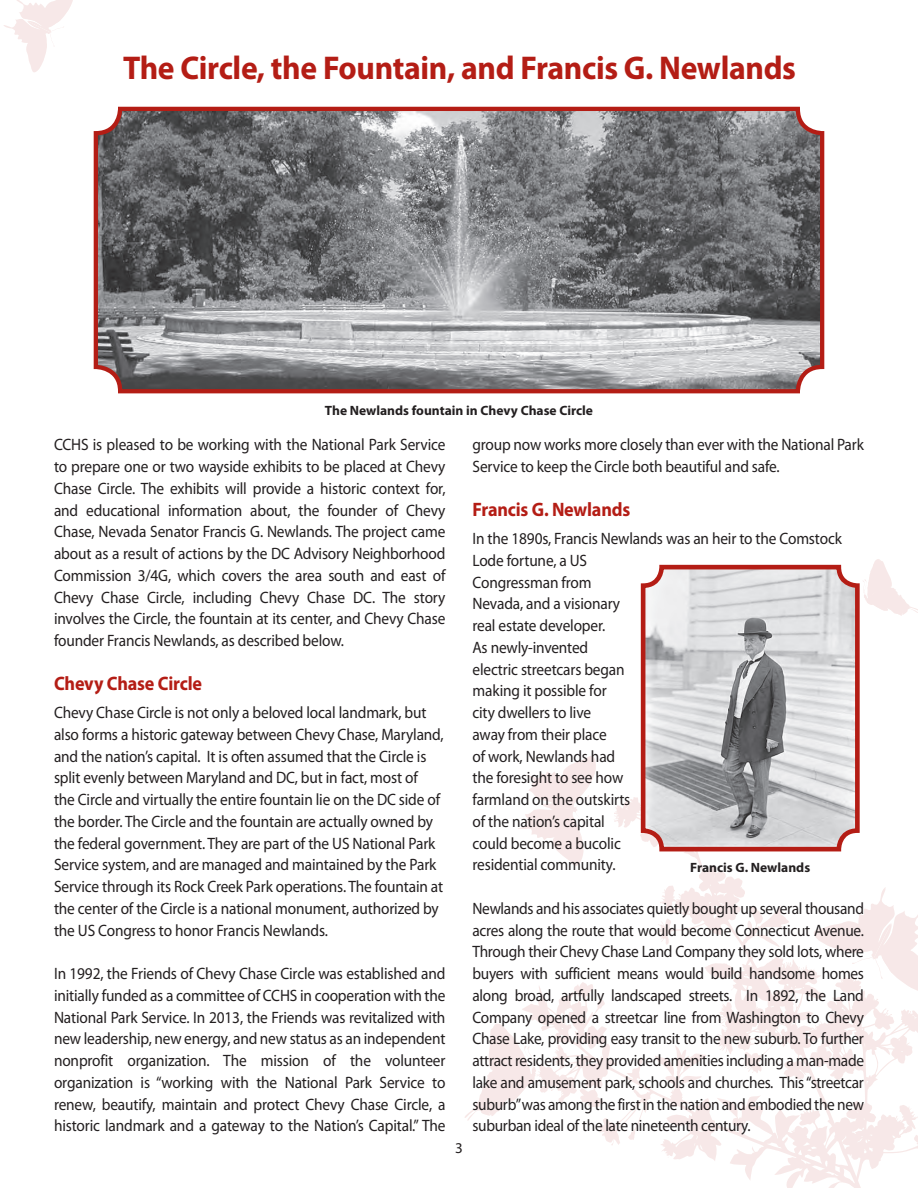
<style>
.page{position:relative;width:918px;height:1188px;background:#fff}
.page>*{position:absolute;margin:0;border:0;box-sizing:border-box;transform-origin:0 0}
.t1{font:700 33px "Myriad Pro";letter-spacing:-.01em;color:#b41d15;scale:.96 1}
.t2{font:700 19.5px "Myriad Pro";letter-spacing:-.01em;color:#b41d15;scale:.93 1}
.t3{font:16.5px/21.8px "Myriad Pro";letter-spacing:-.01em;color:#231f20;text-align:justify;scale:.93 1}
.t4{font:15px "Myriad Pro";color:#231f20}
.t5{font:700 13.5px "Myriad Pro";color:#231f20}
</style>
<div class="page">
<svg style="left:614px;top:744px;width:228px;height:237px"></svg>
<svg style="left:522px;top:981px;width:282px;height:207px"></svg>
<svg style="left:465px;top:1023px;width:81px;height:98px"></svg>
<svg style="left:518px;top:756px;width:78px;height:110px"></svg>
<svg style="left:804px;top:887px;width:114px;height:301px"></svg>
<svg style="left:863px;top:559px;width:55px;height:57px"></svg>
<svg style="left:4px;top:0;width:69px;height:72px"></svg>
<img style="left:99px;top:112px;width:720px;height:276px">
<div style="left:94px;top:107px;width:730px;height:286px;border:4px solid #b41d15;border-radius:24px"></div>
<img style="left:643px;top:571px;width:211px;height:278px">
<div style="left:641px;top:565px;width:219px;height:286px;border:5px solid #b41d15;border-radius:19px"></div>
<p class="t1" style="left:123px;top:46px;width:703px">The Circle, the Fountain, and Francis G. Newlands</p>
<p class="t5" style="left:325px;top:402px;width:270px">The Newlands fountain in Chevy Chase Circle</p>
<p class="t3" style="left:54px;top:434px;width:423px">CCHS is pleased to be working with the National Park Service to prepare one or two wayside exhibits to be placed at Chevy Chase Circle. The exhibits will provide a historic context for, and educational information about, the founder of Chevy Chase, Nevada Senator Francis G. Newlands. The project came about as a result of actions by the DC Advisory Neighborhood Commission 3/4G, which covers the area south and east of Chevy Chase Circle, including Chevy Chase DC. The story involves the Circle, the fountain at its center, and Chevy Chase founder Francis Newlands, as described below.</p>
<p class="t2" style="left:54px;top:670px;width:161px">Chevy Chase Circle</p>
<p class="t3" style="left:54px;top:701px;width:421px;text-align:left">Chevy Chase Circle is not only a beloved local landmark, but also forms a historic gateway between Chevy Chase, Maryland, and the nation’s capital. It is often assumed that the Circle is split evenly between Maryland and DC, but in fact, most of<br>the Circle and virtually the entire fountain lie on the DC side of the border. The Circle and the fountain are actually owned by the federal government. They are part of the US National Park Service system, and are managed and maintained by the Park Service through its Rock Creek Park operations. The fountain at the center of the Circle is a national monument, authorized by the US Congress to honor Francis Newlands.</p>
<p class="t3" style="left:54px;top:962px;width:423px">In 1992, the Friends of Chevy Chase Circle was established and initially funded as a committee of CCHS in cooperation with the National Park Service. In 2013, the Friends was revitalized with new leadership, new energy, and new status as an independent nonprofit organization. The mission of the volunteer organization is “working with the National Park Service to renew, beautify, maintain and protect Chevy Chase Circle, a historic landmark and a gateway to the Nation’s Capital.” The</p>
<p class="t4" style="left:455px;top:1139px;width:9px">3</p>
<p class="t3" style="left:473px;top:434px;width:422px">group now works more closely than ever with the National Park<br>Service to keep the Circle both beautiful and safe.</p>
<p class="t2" style="left:472px;top:496px;width:171px">Francis G. Newlands</p>
<p class="t3" style="left:472px;top:527px;width:399px;text-align:left">In the 1890s, Francis Newlands was an heir to the Comstock<br>Lode fortune, a US<br>Congressman from<br>Nevada, and a visionary<br>real estate developer.<br>As newly-invented<br>electric streetcars began<br>making it possible for<br>city dwellers to live<br>away from their place<br>of work, Newlands had<br>the foresight to see how<br>farmland on the outskirts<br>of the nation’s capital<br>could become a bucolic<br>residential community.</p>
<p class="t3" style="left:472px;top:897px;width:423px">Newlands and his associates quietly bought up several thousand acres along the route that would become Connecticut Avenue.<br>Through their Chevy Chase Land Company they sold lots, where buyers with sufficient means would build handsome homes along broad, artfully landscaped streets. In 1892, the Land Company opened a streetcar line from Washington to Chevy Chase Lake, providing easy transit to the new suburb. To further attract residents, they provided amenities including a man-made lake and amusement park, schools and churches. This “streetcar suburb” was among the first in the nation and embodied the new suburban ideal of the late nineteenth century.</p>
<p class="t5" style="left:690px;top:859px;width:121px">Francis G. Newlands</p>
</div>
